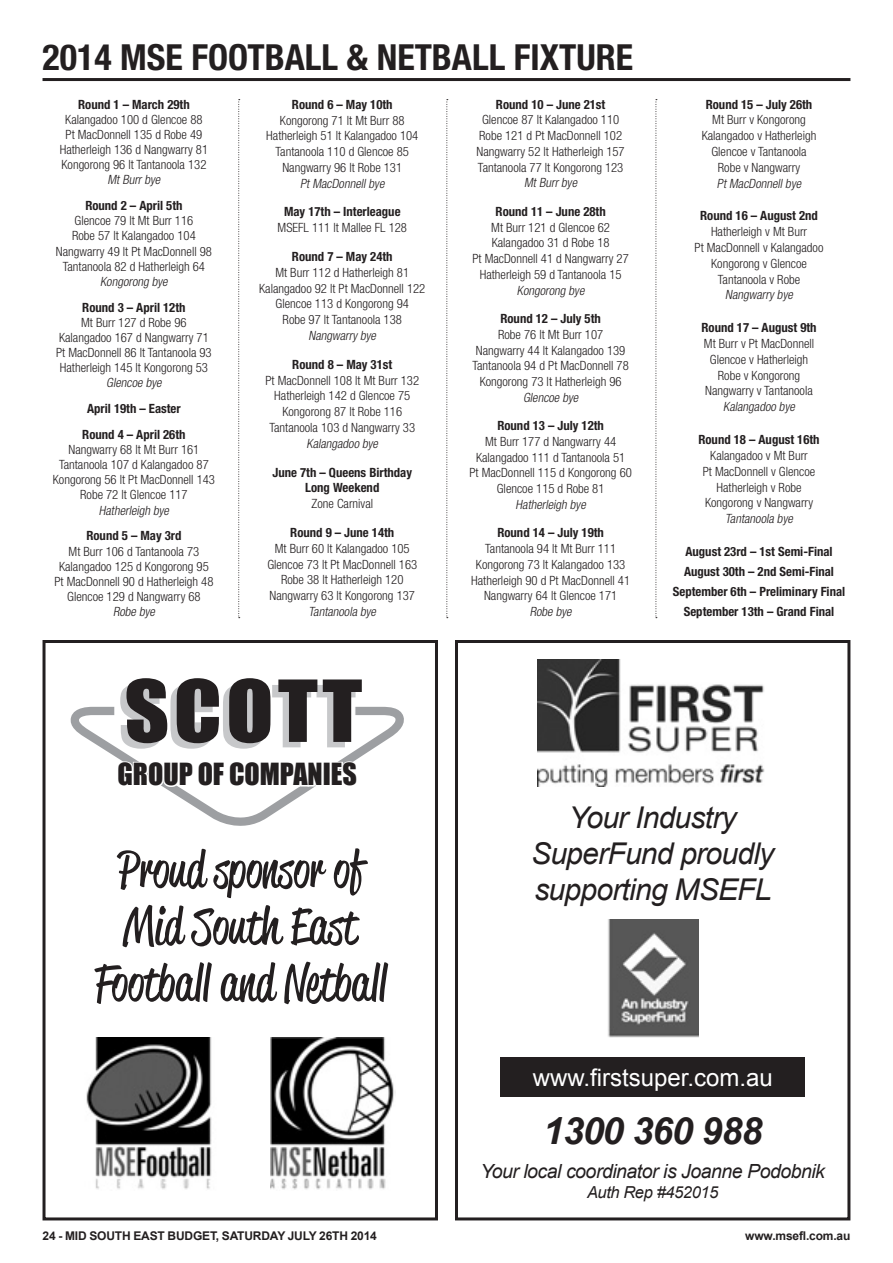
<style>
.page{position:relative;width:893px;height:1263px;background:#fff}
.page>*{position:absolute;margin:0;border:0;box-sizing:border-box;transform-origin:0 0}
.t1{font:78.9px "Impact";letter-spacing:.05em;color:#231f20;scale:1.1 1}
.t2{font:50.4px/56.7px "Reklame Script Regular DEMO";color:#231f20;text-align:center}
.t3{font:italic 700 37.5px "Arial";letter-spacing:-.025em;color:#231f20}
.t4{font:700 condensed 36px "Helvetica Neue";color:#231f20}
.t5{font:italic 30px/36px "Arial";letter-spacing:-.025em;color:#231f20;text-align:center}
.t6{font:28.05px "Impact";color:#231f20}
.t7{font:24px "Arial";color:#fff}
.t8{font:italic 19.5px "Arial";letter-spacing:-.025em;color:#231f20}
.t9{font:italic 16.5px "Arial";letter-spacing:-.025em;color:#231f20}
.t10{font:300 condensed 12.75px/15.8px "Helvetica Neue";color:#231f20;text-align:center}
.t11{font:700 condensed 12.75px/20.1px "Helvetica Neue";color:#231f20;text-align:center}
.t12{font:italic 300 condensed 12.75px "Helvetica Neue";color:#231f20}
.t13{font:700 12px "Arial";letter-spacing:-.015em;color:#231f20}
</style>
<div class="page">
<svg style="left:238px;top:99px;width:2px;height:519px"></svg>
<svg style="left:446px;top:99px;width:2px;height:519px"></svg>
<svg style="left:656px;top:99px;width:1px;height:519px"></svg>
<hr style="left:43px;top:78px;width:807px;height:3px;background:#231f20">
<div style="left:43px;top:640px;width:395px;height:580px;border:3px solid #231f20"></div>
<div style="left:455px;top:640px;width:395px;height:580px;border:3px solid #231f20"></div>
<img style="left:86px;top:1038px;width:126px;height:151px">
<img style="left:270px;top:1038px;width:125px;height:152px">
<svg style="left:70px;top:706px;width:334px;height:120px"></svg>
<div style="left:501px;top:1057px;width:304px;height:40px;background:#231f20"></div>
<img style="left:537px;top:660px;width:228px;height:126px">
<img style="left:608px;top:919px;width:90px;height:119px">
<h3 class="t4" style="left:43px;top:36px;width:592px">2014 mse football &amp; netball fixture</h3>
<p class="t11" style="left:78px;top:94px;width:113px">Round 1 – March 29th</p>
<p class="t10" style="left:60px;top:112px;width:150px;line-height:15.1px">Kalangadoo 100 d Glencoe 88<br>Pt MacDonnell 135 d Robe 49<br>Hatherleigh 136 d Nangwarry 81<br>Kongorong 96 lt Tantanoola 132</p>
<p class="t12" style="left:107px;top:173px;width:57px">MtBurrbye</p>
<p class="t11" style="left:85px;top:195px;width:99px">Round 2 – April 5th</p>
<p class="t10" style="left:56px;top:213px;width:158px;line-height:15.1px">Glencoe 79 lt Mt Burr 116<br>Robe 57 lt Kalangadoo 104<br>Nangwarry 49 lt Pt MacDonnell 98<br>Tantanoola 82 d Hatherleigh 64</p>
<p class="t12" style="left:100px;top:274px;width:72px">Kongorong bye</p>
<p class="t11" style="left:82px;top:297px;width:105px">Round 3 – April 12th</p>
<p class="t10" style="left:56px;top:315px;width:157px;line-height:15.1px">Mt Burr 127 d Robe 96<br>Kalangadoo 167 d Nangwarry 71<br>Pt MacDonnell 86 lt Tantanoola 93<br>Hatherleigh 145 lt Kongorong 53</p>
<p class="t12" style="left:106px;top:375px;width:59px">Glencoe bye</p>
<p class="t11" style="left:82px;top:395px;width:105px;line-height:25.8px">April 19th – Easter<br>Round 4 – April 26th</p>
<p class="t10" style="left:53px;top:442px;width:164px;line-height:15.1px">Nangwarry 68 lt Mt Burr 161<br>Tantanoola 107 d Kalangadoo 87<br>Kongorong 56 lt Pt MacDonnell 143<br>Robe 72 lt Glencoe 117</p>
<p class="t12" style="left:99px;top:503px;width:74px">Hatherleigh bye</p>
<p class="t11" style="left:86px;top:526px;width:97px">Round 5 – May 3rd</p>
<p class="t10" style="left:54px;top:543px;width:160px;line-height:15.1px">Mt Burr 106 d Tantanoola 73<br>Kalangadoo 125 d Kongorong 95<br>Pt MacDonnell 90 d Hatherleigh 48<br>Glencoe 129 d Nangwarry 68</p>
<p class="t12" style="left:113px;top:604px;width:46px">Robe bye</p>
<p class="t11" style="left:292px;top:94px;width:102px">Round 6 – May 10th</p>
<p class="t10" style="left:266px;top:112px;width:154px">Kongorong 71 lt Mt Burr 88<br>Hatherleigh 51 lt Kalangadoo 104<br>Tantanoola 110 d Glencoe 85<br>Nangwarry 96 lt Robe 131</p>
<p class="t12" style="left:300px;top:176px;width:88px">PtMacDonnellbye</p>
<p class="t11" style="left:284px;top:202px;width:118px">May 17th – Interleague</p>
<p class="t10" style="left:278px;top:220px;width:131px">MSEFL 111 lt Mallee FL 128</p>
<p class="t11" style="left:292px;top:246px;width:102px">Round 7 – May 24th</p>
<p class="t10" style="left:259px;top:264px;width:168px">Mt Burr 112 d Hatherleigh 81<br>Kalangadoo 92 lt Pt MacDonnell 122<br>Glencoe 113 d Kongorong 94<br>Robe 97 lt Tantanoola 138</p>
<p class="t12" style="left:309px;top:328px;width:72px">Nangwarrybye</p>
<p class="t11" style="left:292px;top:354px;width:101px">Round 8 – May 31st</p>
<p class="t10" style="left:265px;top:372px;width:155px">Pt MacDonnell 108 lt Mt Burr 132<br>Hatherleigh 142 d Glencoe 75<br>Kongorong 87 lt Robe 116<br>Tantanoola 103 d Nangwarry 33</p>
<p class="t12" style="left:307px;top:436px;width:76px">Kalangadoo bye</p>
<p class="t11" style="left:273px;top:464px;width:141px;line-height:15.9px">June 7th – Queens Birthday<br>Long Weekend</p>
<p class="t10" style="left:312px;top:496px;width:63px">Zone Carnival</p>
<p class="t11" style="left:290px;top:522px;width:106px">Round 9 – June 14th</p>
<p class="t10" style="left:267px;top:540px;width:151px">Mt Burr 60 lt Kalangadoo 105<br>Glencoe 73 lt Pt MacDonnell 163<br>Robe 38 lt Hatherleigh 120<br>Nangwarry 63 lt Kongorong 137</p>
<p class="t12" style="left:309px;top:604px;width:72px">Tantanoola bye</p>
<h1 class="t1" style="left:124px;top:650px;width:218px">SCOTT</h1>
<h3 class="t6" style="left:118px;top:752px;width:241px">GROUP OF COMPANIES</h3>
<p class="t11" style="left:496px;top:94px;width:111px">Round 10 – June 21st</p>
<p class="t10" style="left:477px;top:112px;width:150px">Glencoe 87 lt Kalangadoo 110<br>Robe 121 d Pt MacDonnell 102<br>Nangwarry 52 lt Hatherleigh 157<br>Tantanoola 77 lt Kongorong 123</p>
<p class="t12" style="left:524px;top:176px;width:57px">MtBurrbye</p>
<p class="t11" style="left:496px;top:201px;width:112px">Round 11 – June 28th</p>
<p class="t10" style="left:472px;top:219px;width:158px">Mt Burr 121 d Glencoe 62<br>Kalangadoo 31 d Robe 18<br>Pt MacDonnell 41 d Nangwarry 27<br>Hatherleigh 59 d Tantanoola 15</p>
<p class="t12" style="left:517px;top:283px;width:72px">Kongorong bye</p>
<p class="t11" style="left:500px;top:308px;width:102px">Round 12 – July 5th</p>
<p class="t10" style="left:472px;top:326px;width:158px">Robe 76 lt Mt Burr 107<br>Nangwarry 44 lt Kalangadoo 139<br>Tantanoola 94 d Pt MacDonnell 78<br>Kongorong 73 lt Hatherleigh 96</p>
<p class="t12" style="left:523px;top:390px;width:59px">Glencoe bye</p>
<p class="t11" style="left:497px;top:415px;width:108px">Round 13 – July 12th</p>
<p class="t10" style="left:469px;top:433px;width:164px">Mt Burr 177 d Nangwarry 44<br>Kalangadoo 111 d Tantanoola 51<br>Pt MacDonnell 115 d Kongorong 60<br>Glencoe 115 d Robe 81</p>
<p class="t12" style="left:516px;top:497px;width:74px">Hatherleigh bye</p>
<p class="t11" style="left:497px;top:523px;width:108px">Round 14 – July 19th</p>
<p class="t10" style="left:471px;top:541px;width:160px">Tantanoola 94 lt Mt Burr 111<br>Kongorong 73 lt Kalangadoo 133<br>Hatherleigh 90 d Pt MacDonnell 41<br>Nangwarry 64 lt Glencoe 171</p>
<p class="t12" style="left:530px;top:604px;width:46px">Robe bye</p>
<p class="t11" style="left:706px;top:94px;width:108px">Round 15 – July 26th</p>
<p class="t10" style="left:702px;top:112px;width:116px">Mt Burr v Kongorong<br>Kalangadoo v Hatherleigh<br>Glencoe v Tantanoola<br>Robe v Nangwarry</p>
<p class="t12" style="left:717px;top:176px;width:88px">PtMacDonnellbye</p>
<p class="t11" style="left:700px;top:206px;width:119px">Round 16 – August 2nd</p>
<p class="t10" style="left:695px;top:224px;width:130px">Hatherleigh v Mt Burr<br>Pt MacDonnell v Kalangadoo<br>Kongorong v Glencoe<br>Tantanoola v Robe</p>
<p class="t12" style="left:725px;top:288px;width:72px">Nangwarrybye</p>
<p class="t11" style="left:701px;top:318px;width:117px">Round 17 – August 9th</p>
<p class="t10" style="left:704px;top:336px;width:112px">Mt Burr v Pt MacDonnell<br>Glencoe v Hatherleigh<br>Robe v Kongorong<br>Nangwarry v Tantanoola</p>
<p class="t12" style="left:723px;top:399px;width:76px">Kalangadoo bye</p>
<p class="t11" style="left:698px;top:429px;width:123px">Round 18 – August 16th</p>
<p class="t10" style="left:703px;top:447px;width:114px">Kalangadoo v Mt Burr<br>Pt MacDonnell v Glencoe<br>Hatherleigh v Robe<br>Kongorong v Nangwarry</p>
<p class="t12" style="left:725px;top:511px;width:72px">Tantanoola bye</p>
<p class="t11" style="left:673px;top:541px;width:174px">August 23rd – 1st Semi-Final<br>August 30th – 2nd Semi-Final<br>September 6th – Preliminary Final<br>September 13th – Grand Final</p>
<h2 class="t2" style="left:94px;top:845px;width:293px">Proud sponsor of<br>Mid South East<br>Football and Netball</h2>
<h3 class="t5" style="left:531px;top:799px;width:245px">Your Industry<br>SuperFund proudly supporting MSEFL</h3>
<h3 class="t7" style="left:533px;top:1062px;width:242px">www.firstsuper.com.au</h3>
<h3 class="t3" style="left:543px;top:1105px;width:221px">1300 360 988</h3>
<h3 class="t8" style="left:480px;top:1159px;width:346px">Your local coordinator is Joanne Podobnik</h3>
<p class="t9" style="left:587px;top:1181px;width:133px">Auth Rep #452015</p>
<p class="t13" style="left:43px;top:1227px;width:336px">24 - MID SOUTH EAST BUDGET, SATURDAY JULY 26TH 2014</p>
<p class="t13" style="left:745px;top:1227px;width:107px">www.msefl.com.au</p>
</div>
